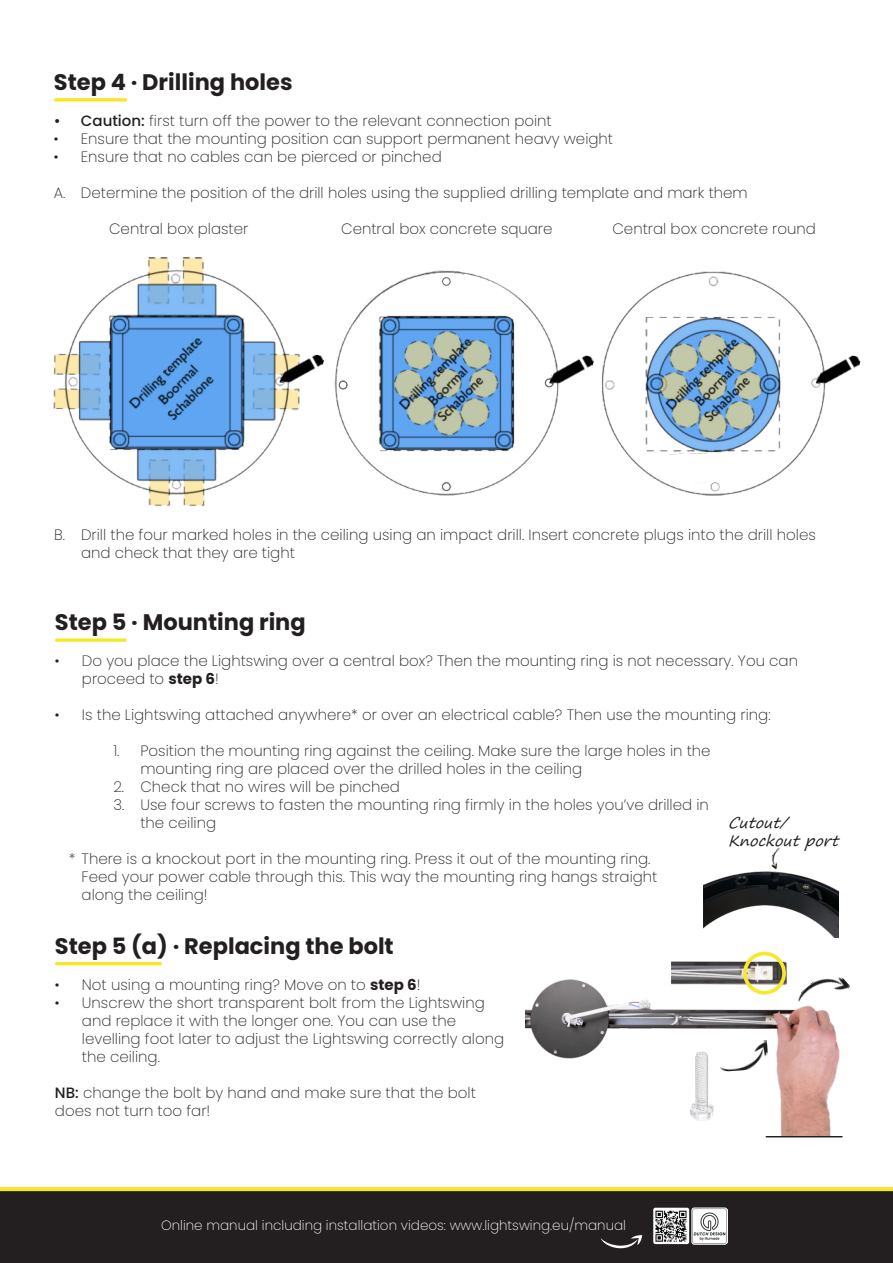
<style>
.page{position:relative;width:893px;height:1263px;background:#fff}
.page>*{position:absolute;margin:0;border:0;box-sizing:border-box;transform-origin:0 0}
.Tussenkop_15pt{font:700 22.5px "Poppins";color:#231f20}
.Platte_tekst_10pt{font:200 15px/18px "Poppins";color:#231f20}
.Platte_tekst_10pt-2{font:italic 15px/18px "Segoe Print";color:#231f20}
.t1{font:200 13.5px "Poppins";color:#fff}
.s1{font-weight:500}
.s2{font-weight:700}
</style>
<div class="page">
<svg style="left:54px;top:98px;width:73px;height:4px"></svg>
<svg style="left:55px;top:638px;width:72px;height:4px"></svg>
<hr style="left:55px;top:962px;width:107px;height:3px;background:#f8e72a;border-radius:2px">
<img style="left:525px;top:979px;width:315px;height:158px">
<img style="left:795px;top:977px;width:55px;height:42px">
<img style="left:663px;top:1031px;width:56px;height:106px">
<img style="left:719px;top:1040px;width:50px;height:32px">
<img style="left:671px;top:927px;width:149px;height:79px">
<div style="left:743px;top:952px;width:43px;height:42px;border:4px solid #f8e72a;border-radius:50%"></div>
<img style="left:53px;top:257px;width:247px;height:249px">
<img style="left:334px;top:270px;width:225px;height:226px">
<img style="left:601px;top:271px;width:224px;height:225px">
<img style="left:279px;top:347px;width:45px;height:45px">
<div style="left:442px;top:277px;width:8px;height:8px;border:1px solid #5d6161;border-radius:50%"></div>
<div style="left:339px;top:381px;width:8px;height:8px;border:1px solid #5d6161;border-radius:50%"></div>
<div style="left:442px;top:483px;width:8px;height:8px;border:1px solid #5d6161;border-radius:50%"></div>
<div style="left:545px;top:379px;width:8px;height:8px;border:1px solid #5d6161;border-radius:50%"></div>
<img style="left:549px;top:348px;width:45px;height:45px">
<img style="left:816px;top:348px;width:45px;height:45px">
<svg style="left:766px;top:1136px;width:76px;height:1px"></svg>
<img style="left:704px;top:869px;width:135px;height:69px">
<img style="left:771px;top:847px;width:9px;height:22px">
<hr style="left:0;top:1187px;width:893px;height:4px;background:#f8e72a">
<div style="left:0;top:1191px;width:893px;height:72px;background:#231f20"></div>
<img style="left:653px;top:1208px;width:36px;height:36px">
<svg style="left:601px;top:1235px;width:41px;height:13px"></svg>
<img style="left:691px;top:1208px;width:37px;height:36px">
<p class="Tussenkop_15pt" style="left:54px;top:69px;width:240px">Step 4 · Drilling holes</p>
<p class="Platte_tekst_10pt" style="left:54px;top:112px;width:499px"><span class="s1">• Caution:</span> first turn off the power to the relevant connection point</p>
<p class="Platte_tekst_10pt" style="left:54px;top:130px;width:561px">• Ensure that the mounting position can support permanent heavy weight</p>
<p class="Platte_tekst_10pt" style="left:54px;top:148px;width:389px">• Ensure that no cables can be pierced or pinched</p>
<p class="Platte_tekst_10pt" style="left:54px;top:184px;width:695px">A. Determine the position of the drill holes using the supplied drilling template and mark them</p>
<p class="Platte_tekst_10pt" style="left:109px;top:220px;width:141px">Central box plaster</p>
<p class="Platte_tekst_10pt" style="left:341px;top:220px;width:213px">Central box concrete square</p>
<p class="Platte_tekst_10pt" style="left:612px;top:220px;width:205px">Central box concrete round</p>
<p class="Platte_tekst_10pt" style="left:81px;top:526px;width:736px;text-indent:-27px">B. Drill the four marked holes in the ceiling using an impact drill. Insert concrete plugs into the drill holes and check that they are tight</p>
<p class="Tussenkop_15pt" style="left:55px;top:609px;width:252px">Step 5 · Mounting ring</p>
<p class="Platte_tekst_10pt" style="left:82px;top:652px;width:718px;text-indent:-27px">• Do you place the Lightswing over a central box? Then the mounting ring is not necessary. You can proceed to <span class="s2">step 6</span>!</p>
<p class="Platte_tekst_10pt" style="left:55px;top:706px;width:717px">• Is the Lightswing attached anywhere* or over an electrical cable? Then use the mounting ring:</p>
<p class="Platte_tekst_10pt" style="left:140px;top:742px;width:572px;text-indent:-27px">1. Position the mounting ring against the ceiling. Make sure the large holes in the mounting ring are placed over the drilled holes in the ceiling</p>
<p class="Platte_tekst_10pt" style="left:113px;top:778px;width:288px">2. Check that no wires will be pinched</p>
<p class="Platte_tekst_10pt" style="left:140px;top:796px;width:570px;text-indent:-27px">3. Use four screws to fasten the mounting ring firmly in the holes you’ve drilled in the ceiling</p>
<p class="Platte_tekst_10pt-2" style="left:728px;top:813px;width:116px">Cutout/<br>Knockout port</p>
<p class="Platte_tekst_10pt" style="left:82px;top:850px;width:577px;text-indent:-13px">* There is a knockout port in the mounting ring. Press it out of the mounting ring.<br>Feed your power cable through this. This way the mounting ring hangs straight along the ceiling!</p>
<p class="Tussenkop_15pt" style="left:55px;top:933px;width:340px">Step 5 (a) · Replacing the bolt</p>
<p class="Platte_tekst_10pt" style="left:55px;top:976px;width:367px">• Not using a mounting ring? Move on to <span class="s2">step 6</span>!</p>
<p class="Platte_tekst_10pt" style="left:82px;top:994px;width:424px;text-indent:-27px">• Unscrew the short transparent bolt from the Lightswing and replace it with the longer one. You can use the levelling foot later to adjust the Lightswing correctly along the ceiling.</p>
<p class="Platte_tekst_10pt" style="left:55px;top:1084px;width:423px"><span class="s1">NB:</span> change the bolt by hand and make sure that the bolt does not turn too far!</p>
<p class="t1" style="left:161px;top:1217px;width:466px">Online manual including installation videos: www.lightswing.eu/manual</p>
</div>
